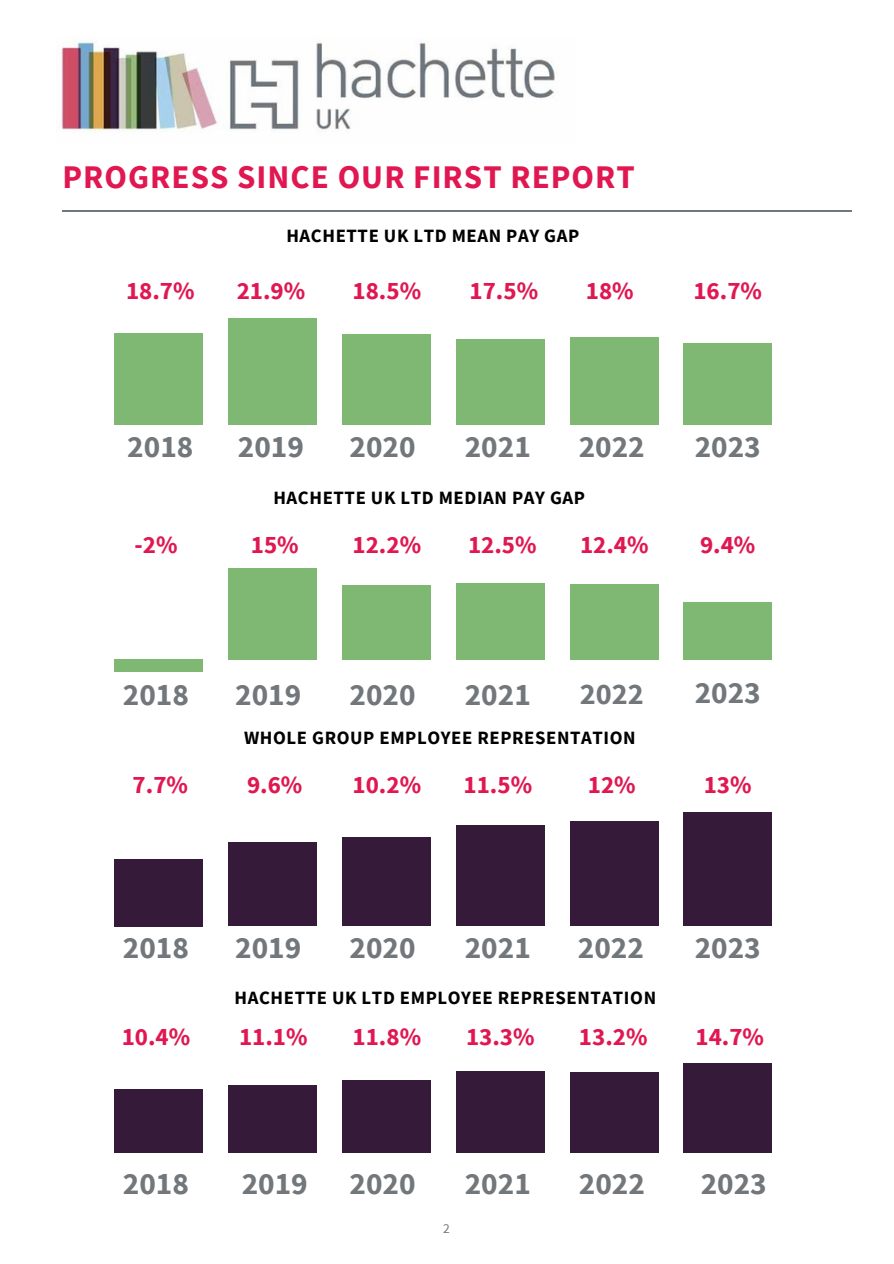
<style>
.page{position:relative;width:894px;height:1264px;background:#fff}
.page>*{position:absolute;margin:0;border:0;box-sizing:border-box;transform-origin:0 0}
.t1{font:700 33px "Source Sans Pro";letter-spacing:.03em;color:#e01751}
.t2{font:700 31.2px "Source Sans Pro";color:#71777a}
.t3{font:700 30.3px "Source Sans Pro";color:#71777a}
.t4{font:700 25.05px "Source Sans Pro";color:#e01751}
.t5{font:700 18.75px "Source Sans Pro";letter-spacing:.03em;color:#000}
.t6{font:13.5px "Source Sans Pro";color:#71777a}
</style>
<div class="page">
<hr style="left:62px;top:210px;width:789px;height:2px;background:#71777a">
<img style="left:61px;top:42px;width:494px;height:91px">
<div style="left:114px;top:334px;width:89px;height:91px;background:#7eb873"></div>
<div style="left:228px;top:318px;width:89px;height:107px;background:#7eb873"></div>
<div style="left:342px;top:335px;width:88px;height:90px;background:#7eb873"></div>
<div style="left:455px;top:339px;width:89px;height:86px;background:#7eb873"></div>
<div style="left:569px;top:337px;width:89px;height:88px;background:#7eb873"></div>
<div style="left:683px;top:343px;width:89px;height:82px;background:#7eb873"></div>
<div style="left:114px;top:659px;width:89px;height:13px;background:#7eb873"></div>
<div style="left:228px;top:568px;width:89px;height:91px;background:#7eb873"></div>
<div style="left:342px;top:585px;width:88px;height:74px;background:#7eb873"></div>
<div style="left:455px;top:583px;width:89px;height:76px;background:#7eb873"></div>
<div style="left:569px;top:584px;width:89px;height:75px;background:#7eb873"></div>
<div style="left:683px;top:602px;width:89px;height:57px;background:#7eb873"></div>
<div style="left:114px;top:859px;width:89px;height:67px;background:#361a39"></div>
<div style="left:228px;top:842px;width:89px;height:84px;background:#361a39"></div>
<div style="left:342px;top:837px;width:88px;height:89px;background:#361a39"></div>
<div style="left:455px;top:825px;width:89px;height:101px;background:#361a39"></div>
<div style="left:569px;top:821px;width:89px;height:105px;background:#361a39"></div>
<div style="left:683px;top:812px;width:89px;height:114px;background:#361a39"></div>
<div style="left:114px;top:1089px;width:89px;height:63px;background:#361a39"></div>
<div style="left:228px;top:1084px;width:89px;height:68px;background:#361a39"></div>
<div style="left:342px;top:1080px;width:88px;height:72px;background:#361a39"></div>
<div style="left:455px;top:1071px;width:89px;height:81px;background:#361a39"></div>
<div style="left:569px;top:1072px;width:89px;height:80px;background:#361a39"></div>
<div style="left:683px;top:1063px;width:89px;height:89px;background:#361a39"></div>
<h2 class="t1" style="left:62px;top:155px;width:574px">PROGRESS SINCE OUR FIRST REPORT</h2>
<h2 class="t5" style="left:286px;top:224px;width:294px">HACHETTE UK LTD MEAN PAY GAP</h2>
<h1 class="t4" style="left:126px;top:274px;width:70px">18.7%</h1>
<h3 class="t4" style="left:237px;top:274px;width:70px">21.9%</h3>
<p class="t4" style="left:352px;top:274px;width:70px">18.5%</p>
<h3 class="t4" style="left:469px;top:274px;width:70px">17.5%</h3>
<h3 class="t4" style="left:585px;top:274px;width:49px">18%</h3>
<h3 class="t4" style="left:693px;top:274px;width:70px">16.7%</h3>
<h3 class="t2" style="left:127px;top:426px;width:67px">2018</h3>
<h2 class="t2" style="left:238px;top:426px;width:67px">2019</h2>
<h3 class="t2" style="left:349px;top:426px;width:67px">2020</h3>
<h2 class="t2" style="left:464px;top:426px;width:67px">2021</h2>
<h2 class="t2" style="left:578px;top:426px;width:67px">2022</h2>
<h2 class="t2" style="left:694px;top:426px;width:67px">2023</h2>
<p class="t5" style="left:273px;top:485px;width:313px">HACHETTE UK LTD MEDIAN PAY GAP</p>
<h3 class="t4" style="left:134px;top:528px;width:44px">-2%</h3>
<h3 class="t4" style="left:251px;top:528px;width:49px">15%</h3>
<h3 class="t4" style="left:352px;top:528px;width:70px">12.2%</h3>
<h3 class="t4" style="left:468px;top:528px;width:70px">12.5%</h3>
<h3 class="t4" style="left:580px;top:528px;width:70px">12.4%</h3>
<h3 class="t4" style="left:699px;top:528px;width:57px">9.4%</h3>
<h2 class="t2" style="left:123px;top:674px;width:67px">2018</h2>
<h2 class="t2" style="left:235px;top:674px;width:67px">2019</h2>
<h2 class="t2" style="left:349px;top:674px;width:67px">2020</h2>
<h2 class="t2" style="left:464px;top:674px;width:67px">2021</h2>
<h2 class="t3" style="left:580px;top:674px;width:65px">2022</h2>
<h2 class="t2" style="left:694px;top:672px;width:67px">2023</h2>
<p class="t5" style="left:244px;top:725px;width:393px">WHOLE GROUP EMPLOYEE REPRESENTATION</p>
<h3 class="t4" style="left:133px;top:768px;width:57px">7.7%</h3>
<h3 class="t4" style="left:247px;top:768px;width:57px">9.6%</h3>
<h3 class="t4" style="left:352px;top:768px;width:70px">10.2%</h3>
<h3 class="t4" style="left:463px;top:768px;width:70px">11.5%</h3>
<h3 class="t4" style="left:587px;top:768px;width:49px">12%</h3>
<h3 class="t4" style="left:703px;top:768px;width:49px">13%</h3>
<h2 class="t2" style="left:123px;top:927px;width:67px">2018</h2>
<h2 class="t2" style="left:235px;top:927px;width:67px">2019</h2>
<h2 class="t2" style="left:349px;top:927px;width:67px">2020</h2>
<h2 class="t2" style="left:464px;top:927px;width:67px">2021</h2>
<h2 class="t2" style="left:577px;top:927px;width:67px">2022</h2>
<h2 class="t2" style="left:694px;top:927px;width:67px">2023</h2>
<h3 class="t5" style="left:234px;top:985px;width:423px">HACHETTE UK LTD EMPLOYEE REPRESENTATION</h3>
<h3 class="t4" style="left:122px;top:1020px;width:70px">10.4%</h3>
<h3 class="t4" style="left:239px;top:1020px;width:70px">11.1%</h3>
<h3 class="t4" style="left:352px;top:1020px;width:70px">11.8%</h3>
<h3 class="t4" style="left:466px;top:1020px;width:70px">13.3%</h3>
<h3 class="t4" style="left:579px;top:1020px;width:70px">13.2%</h3>
<h2 class="t4" style="left:695px;top:1020px;width:70px">14.7%</h2>
<h2 class="t2" style="left:123px;top:1162px;width:67px">2018</h2>
<h2 class="t2" style="left:242px;top:1162px;width:67px">2019</h2>
<h2 class="t2" style="left:349px;top:1162px;width:67px">2020</h2>
<h2 class="t2" style="left:464px;top:1162px;width:67px">2021</h2>
<h2 class="t2" style="left:578px;top:1162px;width:67px">2022</h2>
<p class="t2" style="left:700px;top:1162px;width:67px">2023</p>
<p class="t6" style="left:443px;top:1219px;width:8px">2</p>
</div>
